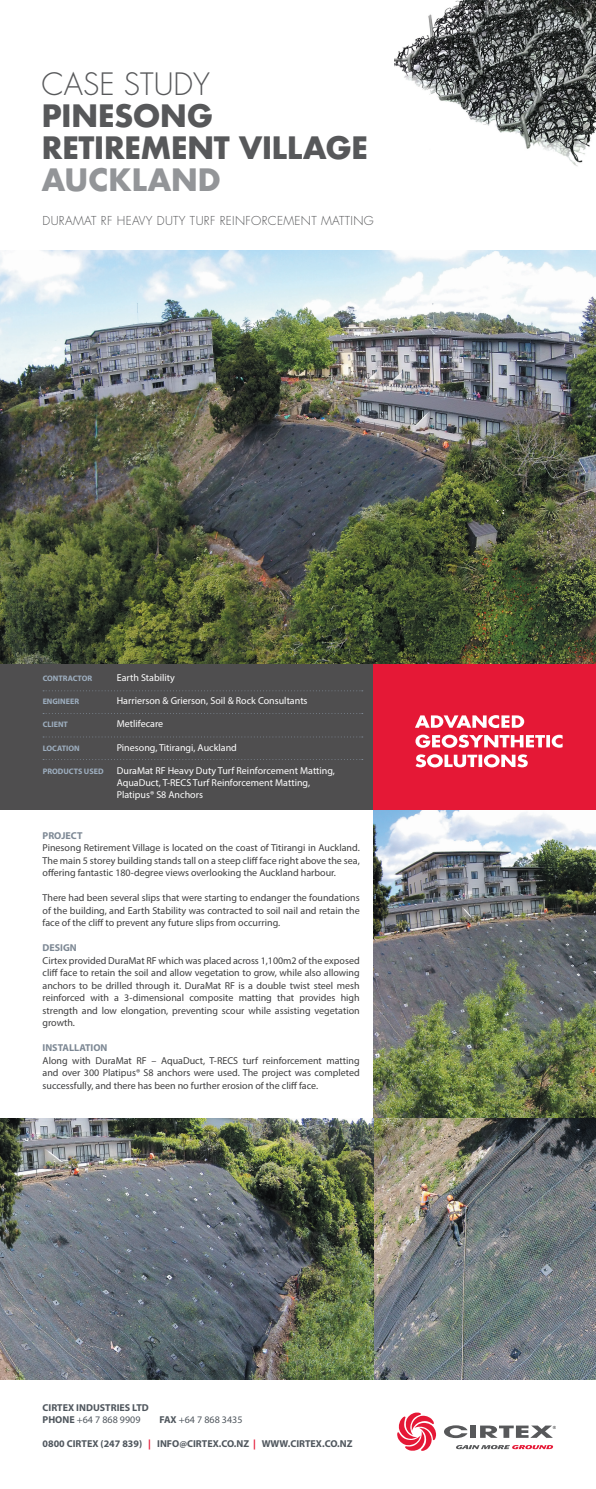
<style>
.page{position:relative;width:596px;height:1489px;background:#fff}
.page>*{position:absolute;margin:0;border:0;box-sizing:border-box;transform-origin:0 0}
.t1{font:700 30px "Futura";letter-spacing:-.025em;color:#57585a}
.t2{font:300 30px "Futura";color:#57585a}
.t3{font:700 30px "Futura";letter-spacing:-.025em;color:#939598}
.t4{font:300 12px "Futura";letter-spacing:.025em;color:#57585a}
.t5{font:10px/12.5px "Myriad Pro";color:#3e3e3f;text-align:justify}
.t6{font:10px "Myriad Pro";color:#fff}
.t7{font:700 10px "Myriad Pro";color:#50575e}
.t8{font:10px "Myriad Pro";color:#50575e}
.t9{font:700 10px "Myriad Pro";color:#7e8995}
.t10{font:700 8px "Myriad Pro";color:#9daebf}
.t11{font:900 4.3px "Arial";color:#57585a}
.s1{font-weight:700}
.s2{color:#e51836}
</style>
<div class="page">
<img style="left:394px;top:0;width:201px;height:166px">
<img style="left:373px;top:809px;width:222px;height:309px">
<img style="left:0;top:250px;width:595px;height:414px">
<svg style="left:444px;top:1425px;width:23px;height:12px"></svg>
<div style="left:470px;top:1425px;width:6px;height:12px;background:#57585a"></div>
<svg style="left:480px;top:1425px;width:72px;height:12px"></svg>
<svg style="left:397px;top:1412px;width:39px;height:39px"></svg>
<svg style="left:456px;top:1445px;width:96px;height:3px"></svg>
<div style="left:0;top:664px;width:376px;height:145px;background:#4f4e4f"></div>
<div style="left:373px;top:664px;width:222px;height:145px;background:#e51836"></div>
<svg style="left:415px;top:754px;width:112px;height:13px"></svg>
<svg style="left:415px;top:734px;width:147px;height:13px"></svg>
<svg style="left:415px;top:715px;width:109px;height:13px"></svg>
<svg style="left:43px;top:690px;width:319px;height:1px"></svg>
<svg style="left:43px;top:713px;width:319px;height:1px"></svg>
<svg style="left:43px;top:736px;width:319px;height:1px"></svg>
<svg style="left:43px;top:759px;width:319px;height:1px"></svg>
<img style="left:373px;top:1118px;width:222px;height:261px">
<img style="left:0;top:1118px;width:373px;height:261px">
<p class="t2" style="left:42px;top:65px;width:170px">CASE STUDY</p>
<p class="t1" style="left:42px;top:94px;width:173px">PINESONG</p>
<p class="t1" style="left:42px;top:126px;width:328px">RETIREMENT VILLAGE</p>
<p class="t3" style="left:42px;top:158px;width:181px">AUCKLAND</p>
<p class="t4" style="left:43px;top:213px;width:332px">DURAMAT RF HEAVY DUTY TURF REINFORCEMENT MATTING</p>
<p class="t10" style="left:43px;top:672px;width:51px">CONTRACTOR</p>
<p class="t6" style="left:117px;top:671px;width:60px">Earth Stability</p>
<p class="t10" style="left:43px;top:696px;width:38px">ENGINEER</p>
<p class="t6" style="left:117px;top:694px;width:192px">Harrierson &amp; Grierson, Soil &amp; Rock Consultants</p>
<p class="t10" style="left:43px;top:719px;width:27px">CLIENT</p>
<p class="t6" style="left:117px;top:718px;width:48px">Metlifecare</p>
<p class="t10" style="left:43px;top:742px;width:38px">LOCATION</p>
<p class="t6" style="left:117px;top:741px;width:121px">Pinesong, Titirangi, Auckland</p>
<p class="t10" style="left:43px;top:766px;width:62px">PRODUCTS USED</p>
<p class="t6" style="left:117px;top:764px;width:219px">DuraMat RF Heavy Duty Turf Reinforcement Matting,</p>
<p class="t6" style="left:117px;top:776px;width:195px">AquaDuct, T-RECS Turf Reinforcement Matting,</p>
<p class="t6" style="left:117px;top:788px;width:88px">Platipus® S8 Anchors</p>
<p class="t9" style="left:43px;top:828px;width:41px">PROJECT</p>
<p class="t5" style="left:43px;top:841px;width:318px">Pinesong Retirement Village is located on the coast of Titirangi in Auckland.<br>The main 5 storey building stands tall on a steep cliff face right above the sea, offering fantastic 180-degree views overlooking the Auckland harbour.</p>
<p class="t5" style="left:43px;top:891px;width:318px">There had been several slips that were starting to endanger the foundations of the building, and Earth Stability was contracted to soil nail and retain the face of the cliff to prevent any future slips from occurring.</p>
<p class="t9" style="left:43px;top:941px;width:36px">DESIGN</p>
<p class="t5" style="left:43px;top:953px;width:318px">Cirtex provided DuraMat RF which was placed across 1,100m2 of the exposed cliff face to retain the soil and allow vegetation to grow, while also allowing anchors to be drilled through it. DuraMat RF is a double twist steel mesh reinforced with a 3-dimensional composite matting that provides high strength and low elongation, preventing scour while assisting vegetation growth.</p>
<p class="t9" style="left:43px;top:1041px;width:66px">INSTALLATION</p>
<p class="t5" style="left:43px;top:1053px;width:318px">Along with DuraMat RF – AquaDuct, T-RECS turf reinforcement matting and over 300 Platipus® S8 anchors were used. The project was completed successfully, and there has been no further erosion of the cliff face.</p>
<p class="t7" style="left:43px;top:1400px;width:108px">CIRTEX INDUSTRIES LTD</p>
<p class="t8" style="left:43px;top:1413px;width:99px"><span class="s1">PHONE</span> +64 7 868 9909</p>
<p class="t8" style="left:159px;top:1413px;width:84px"><span class="s1">FAX</span> +64 7 868 3435</p>
<p class="t7" style="left:43px;top:1436px;width:311px">0800 CIRTEX (247 839) <span class="s2">|</span> INFO@CIRTEX.CO.NZ <span class="s2">|</span> WWW.CIRTEX.CO.NZ</p>
<p class="t11" style="left:552px;top:1423px;width:5px">®</p>
</div>
